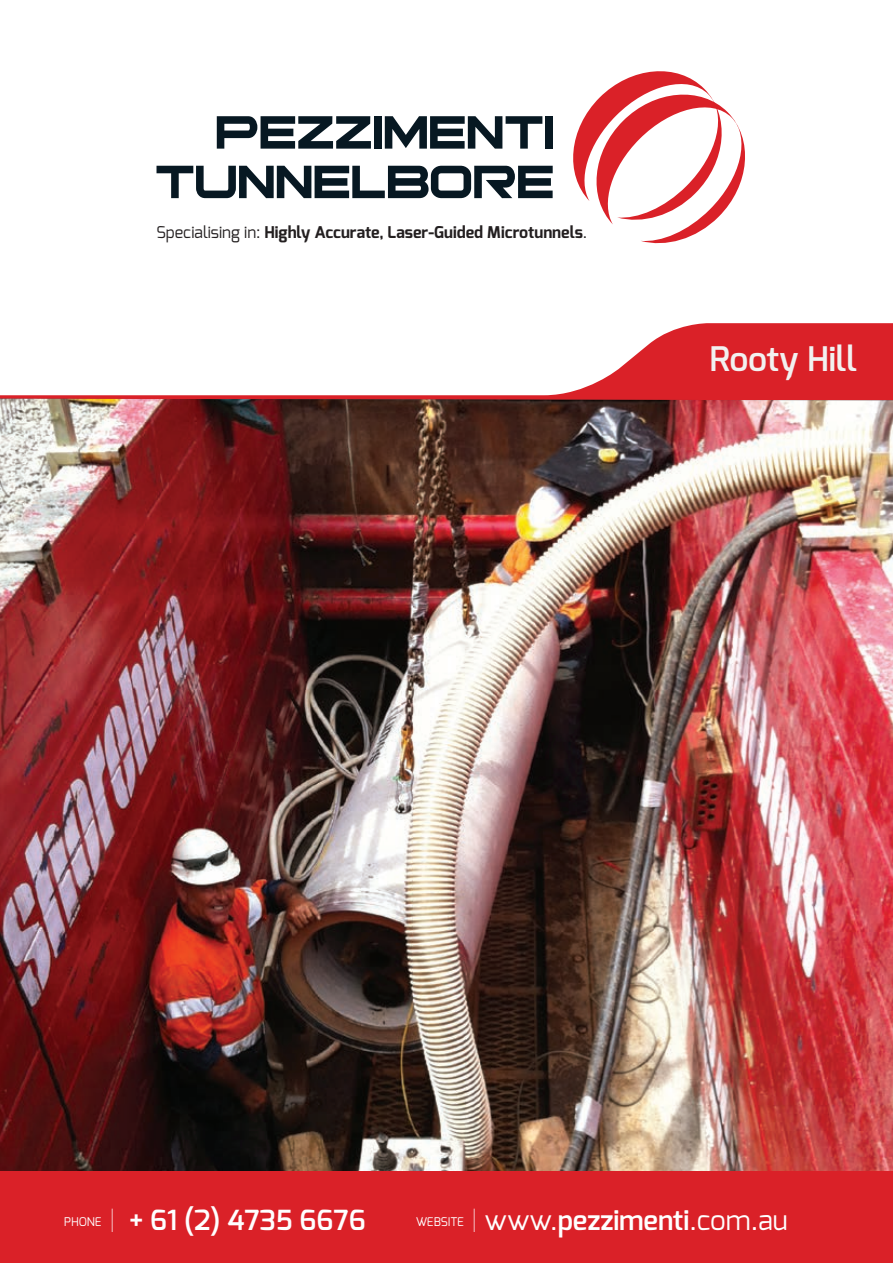
<style>
.page{position:relative;width:893px;height:1263px;background:#fff}
.page>*{position:absolute;margin:0;border:0;box-sizing:border-box;transform-origin:0 0}
.t1{font:600 33.9px "Exo";color:#f2f1f0}
.t2{font:27.75px "Exo";color:#fff}
.t3{font:600 27.75px "Exo";color:#fff}
.t4{font:700 16.2px "Exo";color:#231f20}
.t5{font:12px "Exo";color:#fff}
.s1{font-weight:400}
.s2{font-weight:100}
.s3{font-weight:600}
</style>
<div class="page">
<svg style="left:0;top:323px;width:893px;height:76px"></svg>
<img style="left:0;top:399px;width:893px;height:772px">
<div style="left:0;top:1171px;width:893px;height:92px;background:#da2128"></div>
<svg style="left:217px;top:116px;width:154px;height:33px"></svg>
<div style="left:374px;top:116px;width:8px;height:33px;background:#071822"></div>
<svg style="left:385px;top:116px;width:157px;height:33px"></svg>
<div style="left:545px;top:116px;width:8px;height:33px;background:#071822"></div>
<svg style="left:157px;top:166px;width:396px;height:32px"></svg>
<svg style="left:573px;top:71px;width:172px;height:173px"></svg>
<p class="t4" style="left:157px;top:221px;width:432px"><span class="s1">Specialising in:</span> Highly Accurate, Laser-Guided Microtunnels<span class="s1">.</span></p>
<p class="t1" style="left:710px;top:337px;width:149px">Rooty Hill</p>
<p class="t5" style="left:64px;top:1213px;width:39px">PHONE</p>
<p class="t3" style="left:109px;top:1202px;width:259px"><span class="s2">|</span> + 61 (2) 4735 6676</p>
<p class="t5" style="left:416px;top:1213px;width:50px">WEBSITE</p>
<p class="t2" style="left:471px;top:1202px;width:318px"><span class="s2">|</span> www.<span class="s3">pezzimenti</span>.com.au</p>
</div>
